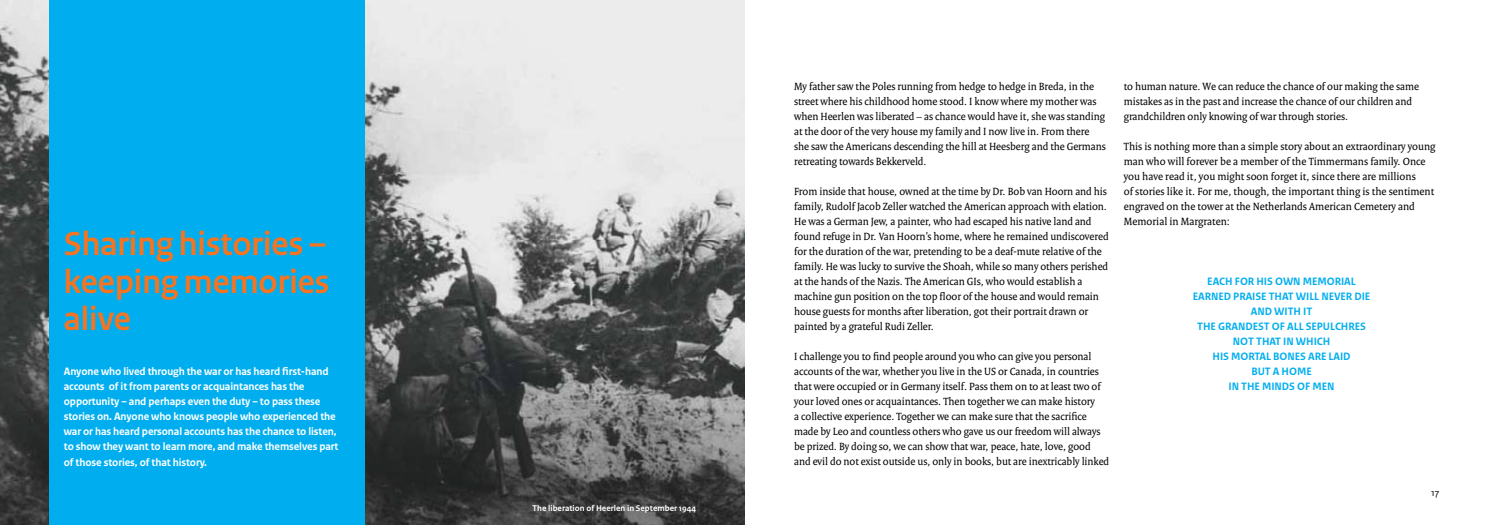
<style>
.page{position:relative;width:1489px;height:525px;background:#fff}
.page>*{position:absolute;margin:0;border:0;box-sizing:border-box;transform-origin:0 0}
.t1{font:700 35px/37.5px "Rijksoverheid Sans Heading";color:#f47421;text-align:justify}
.t2{font:11.25px/15px "Rijksoverheid Serif";letter-spacing:-.005em;color:#000}
.t3{font:700 11.25px/15px "Rijksoverheid Sans Text";letter-spacing:-.01em;color:#fff}
.t4{font:700 11.25px/15px "Rijksoverheid Sans Text";letter-spacing:-.005em;color:#00aeef;text-align:center}
.t5{font:10px "Rijksoverheid Sans Text";color:#000}
.t6{font:700 8.75px "Rijksoverheid Sans Text";color:#fff}
</style>
<div class="page">
<img style="left:365px;top:0;width:379px;height:252px">
<img style="left:0;top:0;width:50px;height:252px">
<svg style="left:0;top:252px;width:744px;height:272px;background:#515353"></svg>
<div style="left:50px;top:0;width:315px;height:524px;background:#00aeef"></div>
<h1 class="t1" style="left:64px;top:226px;width:267px">Sharing histories – keeping memories alive</h1>
<p class="t3" style="left:64px;top:364px;width:276px">Anyone who lived through the war or has heard first-hand accounts of it from parents or acquaintances has the opportunity – and perhaps even the duty – to pass these stories on. Anyone who knows people who experienced the war or has heard personal accounts has the chance to listen, to show they want to learn more, and make themselves part of those stories, of that history.</p>
<p class="t6" style="left:532px;top:502px;width:165px">The liberation of Heerlen in September 1944</p>
<p class="t2" style="left:794px;top:79px;width:313px">My father saw the Poles running from hedge to hedge in Breda, in the street where his childhood home stood. I know where my mother was when Heerlen was liberated – as chance would have it, she was standing at the door of the very house my family and I now live in. From there she saw the Americans descending the hill at Heesberg and the Germans retreating towards Bekkerveld.</p>
<p class="t2" style="left:794px;top:184px;width:316px">From inside that house, owned at the time by Dr. Bob van Hoorn and his family, Rudolf Jacob Zeller watched the American approach with elation.<br>He was a German Jew, a painter, who had escaped his native land and found refuge in Dr. Van Hoorn’s home, where he remained undiscovered for the duration of the war, pretending to be a deaf-mute relative of the family. He was lucky to survive the Shoah, while so many others perished at the hands of the Nazis. The American GIs, who would establish a machine gun position on the top floor of the house and would remain house guests for months after liberation, got their portrait drawn or painted by a grateful Rudi Zeller.</p>
<p class="t2" style="left:794px;top:349px;width:316px">I challenge you to find people around you who can give you personal accounts of the war, whether you live in the US or Canada, in countries that were occupied or in Germany itself. Pass them on to at least two of your loved ones or acquaintances. Then together we can make history<br>a collective experience. Together we can make sure that the sacrifice made by Leo and countless others who gave us our freedom will always be prized. By doing so, we can show that war, peace, hate, love, good and evil do not exist outside us, only in books, but are inextricably linked</p>
<p class="t2" style="left:1123px;top:79px;width:297px">to human nature. We can reduce the chance of our making the same mistakes as in the past and increase the chance of our children and grandchildren only knowing of war through stories.</p>
<p class="t2" style="left:1123px;top:139px;width:313px">This is nothing more than a simple story about an extraordinary young man who will forever be a member of the Timmermans family. Once you have read it, you might soon forget it, since there are millions<br>of stories like it. For me, though, the important thing is the sentiment engraved on the tower at the Netherlands American Cemetery and Memorial in Margraten:</p>
<p class="t4" style="left:1192px;top:274px;width:179px">EACH FOR HIS OWN MEMORIAL<br>EARNED PRAISE THAT WILL NEVER DIE<br>AND WITH IT<br>THE GRANDEST OF ALL SEPULCHRES<br>NOT THAT IN WHICH<br>HIS MORTAL BONES ARE LAID<br>BUT A HOME<br>IN THE MINDS OF MEN</p>
<p class="t5" style="left:1430px;top:486px;width:10px">17</p>
</div>
